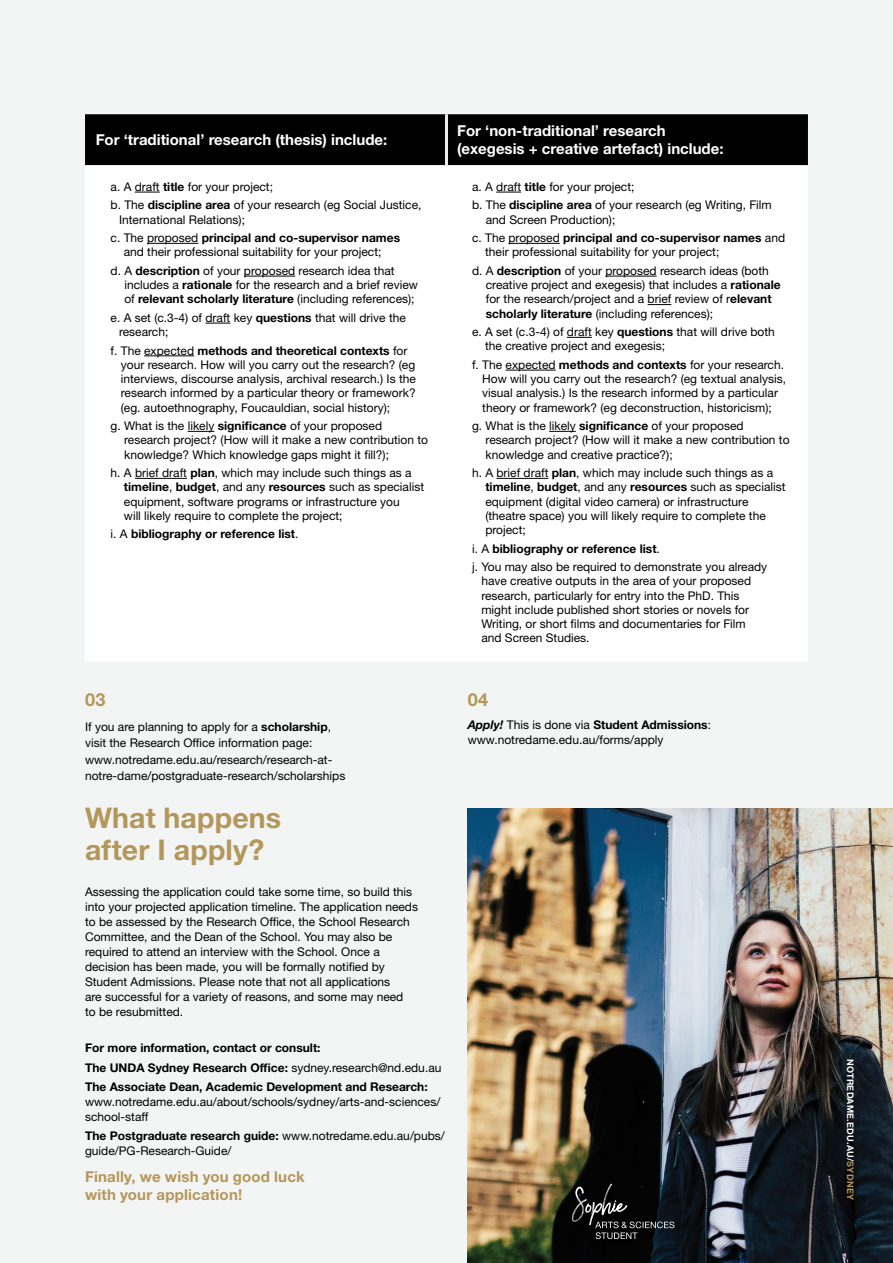
<style>
.page{position:relative;width:893px;height:1263px;background:#f3f4f4}
.page>*{position:absolute;margin:0;border:0;box-sizing:border-box;transform-origin:0 0}
.t1{font:700 28.5px/31.5px "Helvetica Neue LT Std";letter-spacing:.005em;color:#b4975a}
.t2{font:700 18px "Helvetica Neue LT Std";color:#b4975a}
.t3{font:700 15px/18px "Helvetica Neue LT Std";color:#fff}
.t4{font:700 15px/18px "Helvetica Neue LT Std";letter-spacing:.015em;color:#b4975a}
.t5{font:12px/14.2px "Helvetica Neue LT Std";color:#000}
.t6{font:700 12px/19.2px "Helvetica Neue LT Std";color:#000}
.t7{font:700 9px "Helvetica Neue LT Std";letter-spacing:.03em;color:#fff}
.s1{font-weight:700}
.s2{font-weight:400}
.s3{font-weight:700;font-style:italic}
.s4{color:#b4975a}
</style>
<div class="page">
<div style="left:85px;top:114px;width:723px;height:51px;background:#000"></div>
<div style="left:85px;top:165px;width:723px;height:496px;background:#fff"></div>
<hr style="left:445px;top:114px;width:3px;height:51px;background:#ebebec">
<svg style="left:135px;top:192px;width:25px;height:1px"></svg>
<hr style="left:147px;top:243px;width:51px;height:1px;background:#000">
<hr style="left:244px;top:276px;width:51px;height:1px;background:#000">
<svg style="left:205px;top:323px;width:25px;height:1px"></svg>
<hr style="left:144px;top:356px;width:50px;height:1px;background:#000">
<svg style="left:188px;top:431px;width:26px;height:1px"></svg>
<hr style="left:135px;top:478px;width:52px;height:1px;background:#000">
<svg style="left:496px;top:192px;width:25px;height:1px"></svg>
<hr style="left:508px;top:243px;width:52px;height:1px;background:#000">
<hr style="left:605px;top:276px;width:52px;height:1px;background:#000">
<svg style="left:648px;top:304px;width:23px;height:1px"></svg>
<svg style="left:567px;top:337px;width:25px;height:1px"></svg>
<hr style="left:506px;top:370px;width:50px;height:1px;background:#000">
<svg style="left:549px;top:431px;width:27px;height:1px"></svg>
<hr style="left:496px;top:478px;width:52px;height:1px;background:#000">
<img style="left:468px;top:808px;width:425px;height:455px">
<div style="left:569px;top:1181px;width:111px;height:64px;background:#000;opacity:.65"></div>
<svg style="left:572px;top:1183px;width:102px;height:56px;background:#1d1f21"></svg>
<p class="t3" style="left:96px;top:130px;width:293px">For ‘traditional’ research (thesis) include:</p>
<p class="t3" style="left:457px;top:121px;width:268px">For ‘non-traditional’ research (exegesis + creative artefact) include:</p>
<p class="t5" style="left:111px;top:177px;width:312px;line-height:18.5px">a. A draft <span class="s1">title</span> for your project;<br>b. The <span class="s1">discipline area</span> of your research (eg Social Justice,</p>
<p class="t5" style="left:111px;top:210px;width:291px;line-height:18.5px;text-indent:9px">International Relations);<br>c. The proposed <span class="s1">principal and co-supervisor names</span></p>
<p class="t5" style="left:111px;top:243px;width:286px;line-height:18.5px;text-align:center">and their professional suitability for your project;<br>d. A <span class="s1">description</span> of your proposed research idea that</p>
<p class="t5" style="left:124px;top:278px;width:295px">includes a <span class="s1">rationale</span> for the research and a brief review of <span class="s1">relevant scholarly literature</span> (including references);</p>
<p class="t5" style="left:119px;top:310px;width:288px;text-indent:-9px">e. A set (c.3-4) of draft key <span class="s1">questions</span> that will drive the research;</p>
<p class="t5" style="left:121px;top:343px;width:297px;text-indent:-10px">f. The expected <span class="s1">methods and theoretical contexts</span> for your research. How will you carry out the research? (eg interviews, discourse analysis, archival research.) Is the research informed by a particular theory or framework? (eg. autoethnography, Foucauldian, social history);</p>
<p class="t5" style="left:124px;top:419px;width:306px;text-indent:-14px">g. What is the likely <span class="s1">significance</span> of your proposed research project? (How will it make a new contribution to knowledge? Which knowledge gaps might it fill?);</p>
<p class="t5" style="left:124px;top:466px;width:302px;text-indent:-13px">h. A brief draft <span class="s1">plan</span>, which may include such things as a <span class="s1">timeline</span>, <span class="s1">budget</span>, and any <span class="s1">resources</span> such as specialist equipment, software programs or infrastructure you<br>will likely require to complete the project;</p>
<p class="t6" style="left:111px;top:524px;width:189px"><span class="s2">i. A</span> bibliography or reference list<span class="s2">.</span></p>
<p class="t5" style="left:472px;top:177px;width:301px;line-height:18.5px">a. A draft <span class="s1">title</span> for your project;<br>b. The <span class="s1">discipline area</span> of your research (eg Writing, Film</p>
<p class="t5" style="left:472px;top:210px;width:315px;line-height:18.5px;text-indent:14px">and Screen Production);<br>c. The proposed <span class="s1">principal and co-supervisor names</span> and</p>
<p class="t5" style="left:472px;top:243px;width:298px;line-height:18.5px;text-indent:13px">their professional suitability for your project;<br>d. A <span class="s1">description</span> of your proposed research ideas (both</p>
<p class="t5" style="left:486px;top:278px;width:296px">creative project and exegesis) that includes a <span class="s1">rationale </span>for the research/project and a brief review of r<span class="s1">elevant scholarly literature</span> (including references);</p>
<p class="t5" style="left:485px;top:325px;width:291px;text-indent:-13px">e. A set (c.3-4) of draft key <span class="s1">questions</span> that will drive both the creative project and exegesis;</p>
<p class="t5" style="left:482px;top:357px;width:305px;text-indent:-10px">f. The expected <span class="s1">methods and contexts</span> for your research.<br>How will you carry out the research? (eg textual analysis, visual analysis.) Is the research informed by a particular theory or framework? (eg deconstruction, historicism);</p>
<p class="t5" style="left:486px;top:419px;width:306px;text-indent:-14px">g. What is the likely <span class="s1">significance</span> of your proposed research project? (How will it make a new contribution to knowledge and creative practice?);</p>
<p class="t5" style="left:485px;top:466px;width:302px;text-indent:-13px">h. A brief draft <span class="s1">plan</span>, which may include such things as a <span class="s1">timeline</span>, <span class="s1">budget</span>, and any <span class="s1">resources</span> such as specialist equipment (digital video camera) or infrastructure (theatre space) you will likely require to complete the project;</p>
<p class="t5" style="left:472px;top:539px;width:297px;line-height:18.5px">i. A <span class="s1">bibliography or reference list</span>.<br>j. You may also be required to demonstrate you already</p>
<p class="t5" style="left:481px;top:574px;width:271px">have creative outputs in the area of your proposed research, particularly for entry into the PhD. This might include published short stories or novels for Writing, or short films and documentaries for Film and Screen Studies.</p>
<h2 class="t2" style="left:85px;top:688px;width:22px">03</h2>
<p class="t5" style="left:85px;top:718px;width:262px;line-height:16.5px">If you are planning to apply for a <span class="s1">scholarship</span>, visit the Research Office information page: www.notredame.edu.au/research/research-at&shy;notre-dame/postgraduate-research/scholarships</p>
<h1 class="t1" style="left:85px;top:802px;width:198px">What happens after I apply?</h1>
<p class="t5" style="left:85px;top:884px;width:334px;line-height:15px">Assessing the application could take some time, so build this into your projected application timeline. The application needs to be assessed by the Research Office, the School Research Committee, and the Dean of the School. You may also be required to attend an interview with the School. Once a decision has been made, you will be formally notified by Student Admissions. Please note that not all applications<br>are successful for a variety of reasons, and some may need<br>to be resubmitted.</p>
<p class="t6" style="left:85px;top:1038px;width:358px">For more information, contact or consult:<br>The UNDA Sydney Research Office: <span class="s2">sydney.research@nd.edu.au<br></span>The Associate Dean, Academic Development and Research:</p>
<p class="t5" style="left:85px;top:1094px;width:357px;line-height:15px">www.notredame.edu.au/about/schools/sydney/arts-and-sciences/ school-staff</p>
<p class="t5" style="left:85px;top:1128px;width:361px;line-height:15px"><span class="s1">The Postgraduate research guide:</span> www.notredame.edu.au/pubs/ guide/PG-Research-Guide/</p>
<p class="t4" style="left:85px;top:1167px;width:221px">Finally, we wish you good luck with your application!</p>
<h2 class="t2" style="left:468px;top:688px;width:22px">04</h2>
<p class="t5" style="left:468px;top:717px;width:245px;line-height:15px"><span class="s3">Apply!</span> This is done via <span class="s1">Student Admissions</span>: www.notredame.edu.au/forms/apply</p>
<p class="t7" style="left:856px;top:1059px;width:142px;rotate:90deg">NOTREDAME.EDU.AU/<span class="s4">SYDNEY</span></p>
</div>
